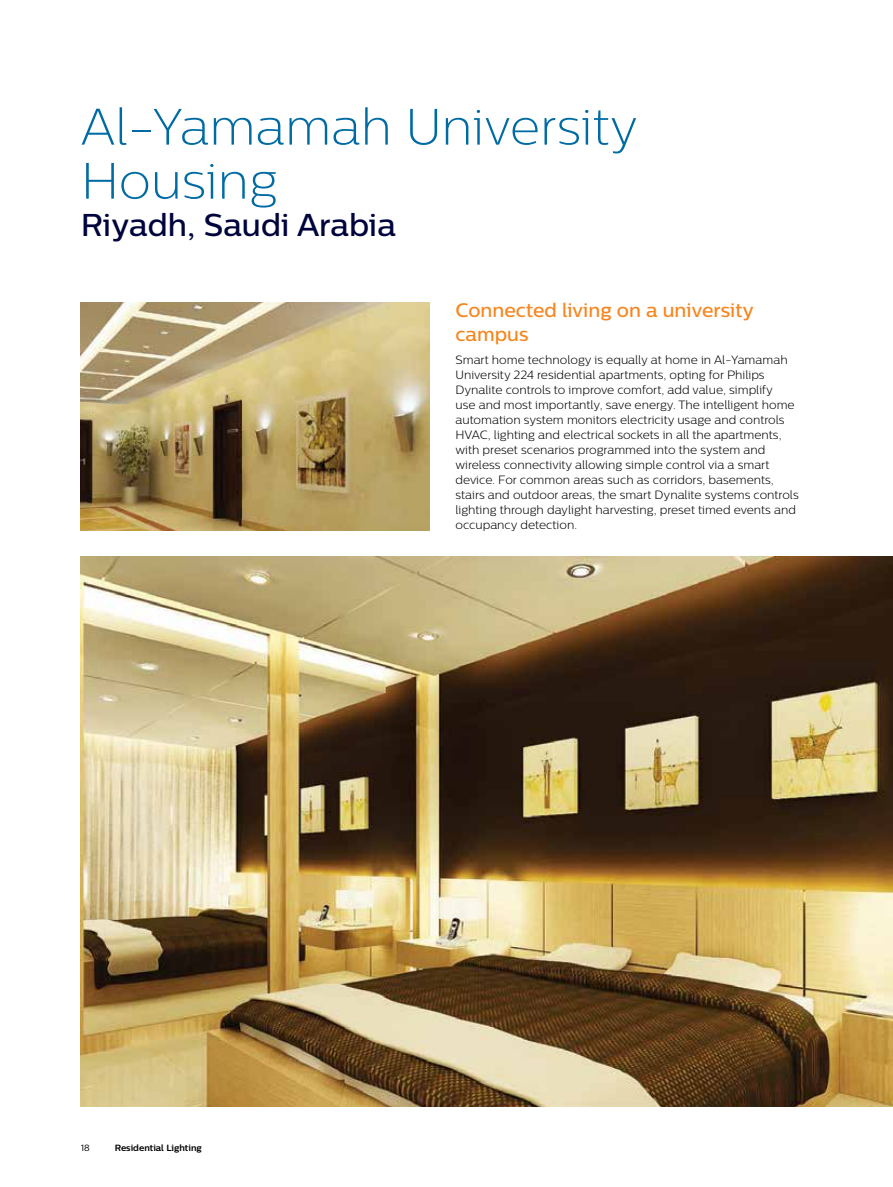
<style>
.page{position:relative;width:893px;height:1187px;background:#fff}
.page>*{position:absolute;margin:0;border:0;box-sizing:border-box;transform-origin:0 0}
.t1{font:51px/54px "Centrale Sans X Light";color:#006ba3}
.t2{font:500 31.5px "Centrale Sans";color:#00043d}
.t3{font:500 19.5px/24px "Centrale Sans";color:#f6861f}
.t4{font:300 12px/15px "Centrale Sans";color:#000}
.t5{font:700 9px "Centrale Sans";color:#000}
.t6{font:9px "Centrale Sans";color:#000}
</style>
<div class="page">
<img style="left:81px;top:556px;width:812px;height:550px">
<img style="left:81px;top:302px;width:348px;height:228px">
<h1 class="t1" style="left:81px;top:99px;width:559px">Al-Yamamah University<br>Housing</h1>
<h2 class="t2" style="left:81px;top:206px;width:317px">Riyadh, Saudi Arabia</h2>
<p class="t6" style="left:81px;top:1142px;width:10px">18</p>
<p class="t5" style="left:115px;top:1142px;width:89px">Residential Lighting</p>
<h3 class="t3" style="left:455px;top:297px;width:300px">Connected living on a university campus</h3>
<p class="t4" style="left:455px;top:352px;width:345px">Smart home technology is equally at home in Al-Yamamah University 224 residential apartments, opting for Philips Dynalite controls to improve comfort, add value, simplify<br>use and most importantly, save energy. The intelligent home automation system monitors electricity usage and controls HVAC, lighting and electrical sockets in all the apartments, with preset scenarios programmed into the system and wireless connectivity allowing simple control via a smart device. For common areas such as corridors, basements, stairs and outdoor areas, the smart Dynalite systems controls lighting through daylight harvesting, preset timed events and occupancy detection.</p>
</div>
